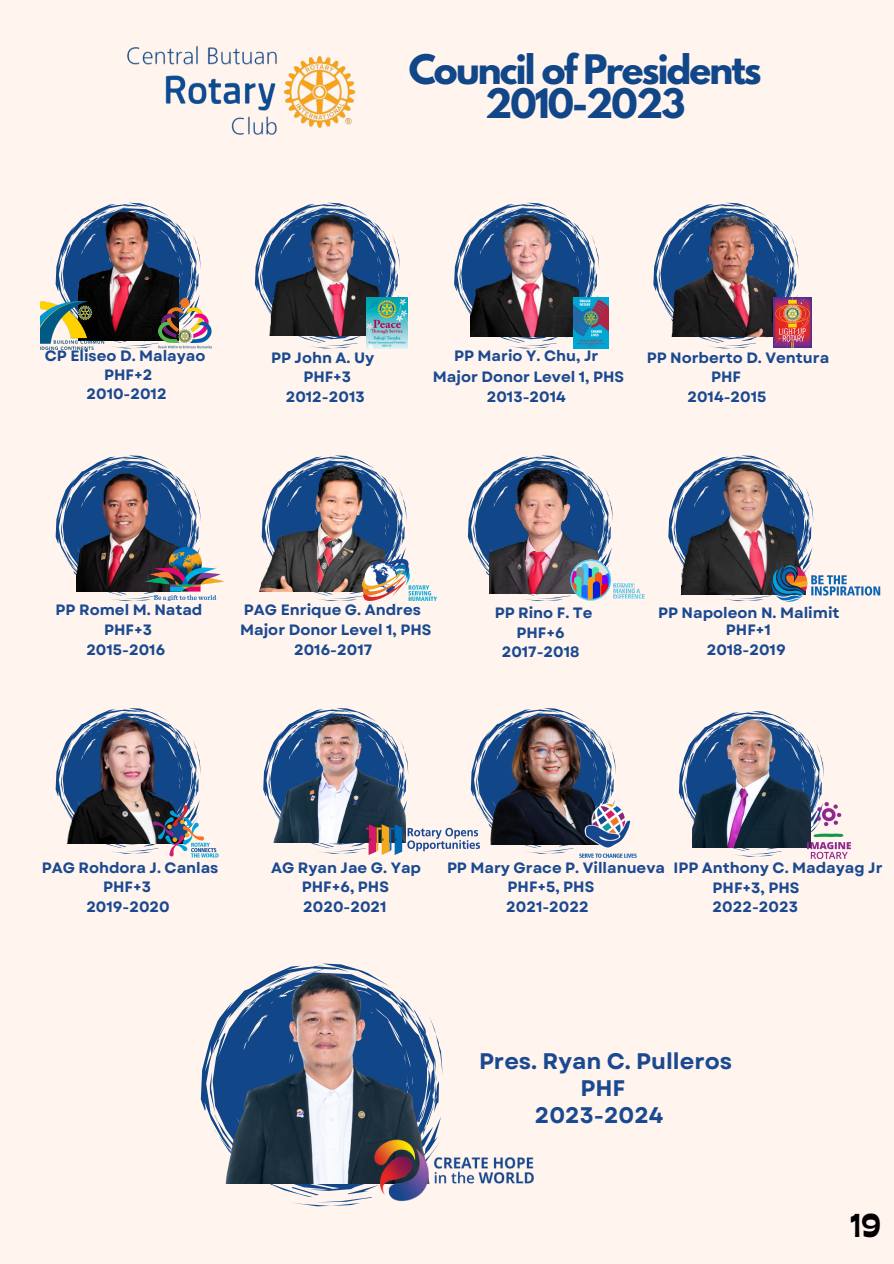
<style>
.page{position:relative;width:894px;height:1264px;background:#fff}
.page>*{position:absolute;margin:0;border:0;box-sizing:border-box;transform-origin:0 0}
.t1{font:700 36px/33.8px "League Spartan";letter-spacing:-.05em;color:#114789;text-align:center}
.t2{font:800 33px "Stadio Deva";color:#000}
.t3{font:700 22.5px/27px "Garet";color:#1b4991;text-align:center}
.t4{font:700 15px/19.5px "Garet";color:#1b4991;text-align:center}
</style>
<div class="page">
<div style="left:0;top:0;width:893px;height:1263px;background:#fff5ee"></div>
<img style="left:127px;top:46px;width:229px;height:89px">
<svg style="left:56px;top:203px;width:145px;height:145px"></svg>
<svg style="left:255px;top:230px;width:145px;height:118px"></svg>
<svg style="left:454px;top:226px;width:145px;height:122px"></svg>
<svg style="left:693px;top:203px;width:105px;height:145px"></svg>
<img style="left:78px;top:211px;width:100px;height:129px">
<img style="left:40px;top:302px;width:64px;height:47px">
<img style="left:158px;top:299px;width:53px;height:49px">
<img style="left:270px;top:202px;width:115px;height:134px">
<img style="left:366px;top:297px;width:41px;height:52px">
<img style="left:470px;top:203px;width:108px;height:134px">
<img style="left:573px;top:297px;width:35px;height:52px">
<img style="left:653px;top:211px;width:146px;height:126px">
<img style="left:773px;top:297px;width:38px;height:50px">
<svg style="left:56px;top:455px;width:145px;height:146px"></svg>
<svg style="left:56px;top:740px;width:145px;height:113px"></svg>
<svg style="left:201px;top:963px;width:241px;height:243px"></svg>
<svg style="left:262px;top:455px;width:145px;height:146px"></svg>
<svg style="left:273px;top:753px;width:135px;height:100px"></svg>
<svg style="left:468px;top:477px;width:145px;height:124px"></svg>
<svg style="left:470px;top:741px;width:145px;height:112px"></svg>
<svg style="left:668px;top:455px;width:145px;height:146px"></svg>
<svg style="left:678px;top:711px;width:145px;height:145px"></svg>
<img style="left:76px;top:465px;width:104px;height:127px">
<img style="left:146px;top:548px;width:78px;height:53px">
<img style="left:259px;top:460px;width:130px;height:131px">
<img style="left:362px;top:559px;width:75px;height:42px">
<img style="left:489px;top:455px;width:108px;height:138px">
<img style="left:570px;top:560px;width:74px;height:40px">
<img style="left:681px;top:459px;width:124px;height:135px">
<img style="left:770px;top:564px;width:111px;height:38px">
<img style="left:64px;top:708px;width:128px;height:135px">
<img style="left:151px;top:803px;width:68px;height:55px">
<img style="left:263px;top:708px;width:142px;height:134px">
<img style="left:366px;top:824px;width:113px;height:30px">
<img style="left:482px;top:708px;width:131px;height:136px">
<img style="left:579px;top:803px;width:57px;height:54px">
<img style="left:692px;top:714px;width:118px;height:134px">
<img style="left:807px;top:802px;width:43px;height:57px">
<img style="left:221px;top:967px;width:212px;height:216px">
<img style="left:371px;top:1136px;width:163px;height:66px">
<h1 class="t1" style="left:408px;top:57px;width:354px">Council of Presidents<br>2010-2023</h1>
<p class="t4" style="left:45px;top:345px;width:162px">CP Eliseo D. Malayao</p>
<p class="t4" style="left:86px;top:384px;width:82px">2010-2012</p>
<p class="t4" style="left:104px;top:365px;width:50px">PHF+2</p>
<p class="t4" style="left:271px;top:347px;width:105px">PP John A. Uy</p>
<p class="t4" style="left:303px;top:367px;width:49px">PHF+3</p>
<p class="t4" style="left:285px;top:386px;width:80px">2012-2013</p>
<p class="t4" style="left:433px;top:344px;width:193px;line-height:21.5px">PP Mario Y. Chu, Jr<br>Major Donor Level 1, PHS</p>
<p class="t4" style="left:486px;top:386px;width:81px">2013-2014</p>
<p class="t4" style="left:646px;top:348px;width:184px">PP Norberto D. Ventura</p>
<p class="t4" style="left:710px;top:367px;width:31px">PHF</p>
<p class="t4" style="left:687px;top:386px;width:80px">2014-2015</p>
<p class="t4" style="left:56px;top:600px;width:148px">PP Romel M. Natad<br>PHF+3<br>2015-2016</p>
<p class="t4" style="left:240px;top:600px;width:193px">PAG Enrique G. Andres<br>Major Donor Level 1, PHS<br>2016-2017</p>
<p class="t4" style="left:494px;top:603px;width:99px">PP Rino F. Te<br>PHF+6<br>2017-2018</p>
<p class="t4" style="left:658px;top:604px;width:183px;line-height:17.2px">PP Napoleon N. Malimit<br>PHF+1</p>
<p class="t4" style="left:706px;top:640px;width:80px">2018-2019</p>
<p class="t4" style="left:42px;top:857px;width:178px">PAG Rohdora J. Canlas<br>PHF+3<br>2019-2020</p>
<p class="t4" style="left:271px;top:857px;width:151px">AG Ryan Jae G. Yap<br>PHF+6, PHS<br>2020-2021</p>
<p class="t4" style="left:506px;top:857px;width:160px;text-align:left;text-indent:-59px">PP Mary Grace P. Villanueva<br>PHF+5, PHS<br>2021-2022</p>
<p class="t4" style="left:712px;top:858px;width:171px;text-align:left;text-indent:-39px">IPP Anthony C. Madayag Jr<br>PHF+3, PHS<br>2022-2023</p>
<h3 class="t3" style="left:479px;top:1047px;width:254px">Pres. Ryan C. Pulleros<br>PHF<br>2023-2024</h3>
<h2 class="t2" style="left:850px;top:1205px;width:32px">19</h2>
</div>
